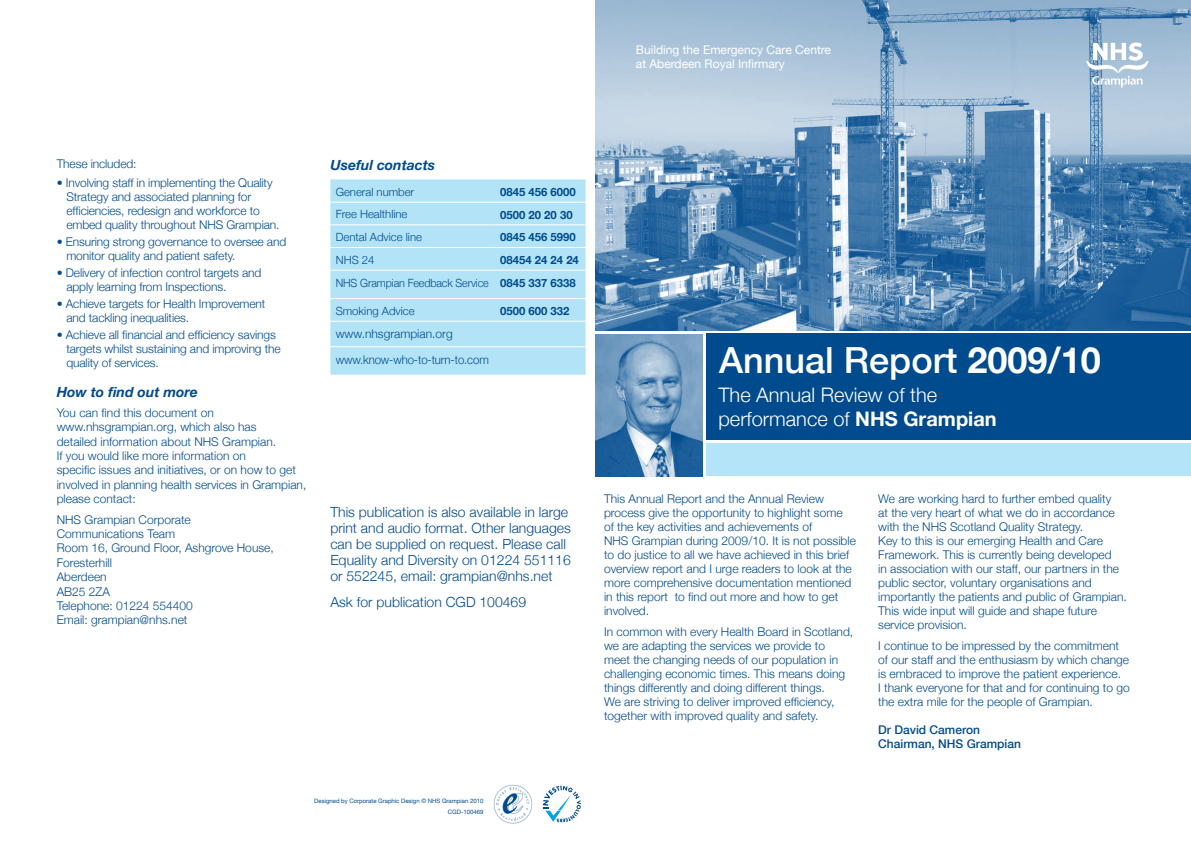
<style>
.page{position:relative;width:1191px;height:842px;background:#fff}
.page>*{position:absolute;margin:0;border:0;box-sizing:border-box;transform-origin:0 0}
.t1{font:500 36px "Helvetica Neue";color:#fff}
.t2{font:300 20px/24px "Helvetica Neue";color:#fff}
.t3{font:300 14px/16px "Helvetica Neue";color:#004b8d}
.t4{font:italic 700 14px "Helvetica Neue";color:#004b8d}
.t5{font:300 12px/14px "Helvetica Neue";color:#004b8d}
.t6{font:12px/14.4px "Helvetica Neue";color:#fff}
.t7{font:500 12px/14px "Helvetica Neue";color:#004b8d}
.t8{font:300 11.3px "Helvetica Neue";color:#004b8d}
.t9{font:300 11.3px/22.6px "Helvetica Neue";color:#004b8d;text-align:right;scale:.95 1}
.t10{font:700 11.3px "Helvetica Neue";color:#004b8d}
.t11{font:6px/11px "Helvetica Neue";color:#004b8d;text-align:right}
.s1{font-weight:700}
</style>
<div class="page">
<img style="left:596px;top:0;width:595px;height:331px">
<svg style="left:1086px;top:43px;width:62px;height:45px"></svg>
<div style="left:330px;top:179px;width:255px;height:196px;background:#b3e3f7"></div>
<hr style="left:330px;top:202px;width:165px;height:1px;background:#fff">
<hr style="left:495px;top:202px;width:90px;height:1px;background:#fff">
<hr style="left:330px;top:224px;width:165px;height:1px;background:#fff">
<hr style="left:495px;top:224px;width:90px;height:1px;background:#fff">
<hr style="left:330px;top:247px;width:165px;height:1px;background:#fff">
<hr style="left:495px;top:247px;width:90px;height:1px;background:#fff">
<hr style="left:330px;top:298px;width:165px;height:1px;background:#fff">
<hr style="left:495px;top:298px;width:90px;height:1px;background:#fff">
<hr style="left:330px;top:270px;width:165px;height:1px;background:#fff">
<hr style="left:495px;top:270px;width:90px;height:1px;background:#fff">
<hr style="left:330px;top:321px;width:165px;height:1px;background:#fff">
<hr style="left:495px;top:321px;width:90px;height:1px;background:#fff">
<hr style="left:330px;top:346px;width:165px;height:1px;background:#fff">
<hr style="left:495px;top:346px;width:90px;height:1px;background:#fff">
<img style="left:493px;top:784px;width:40px;height:40px">
<div style="left:706px;top:334px;width:485px;height:106px;background:#004b8d"></div>
<img style="left:595px;top:334px;width:107px;height:142px">
<div style="left:706px;top:443px;width:485px;height:33px;background:#b3e4f7"></div>
<svg style="left:543px;top:786px;width:38px;height:36px"></svg>
<p class="t6" style="left:636px;top:42px;width:197px">Building the Emergency Care Centre at Aberdeen Royal Infirmary</p>
<p class="t5" style="left:57px;top:156px;width:81px">These included:</p>
<p class="t4" style="left:330px;top:156px;width:106px">Useful contacts</p>
<p class="t5" style="left:66px;top:175px;width:215px;text-indent:-10px">• Involving staff in implementing the Quality Strategy and associated planning for efficiencies, redesign and workforce to embed quality throughout NHS Grampian.</p>
<p class="t5" style="left:66px;top:234px;width:221px;text-indent:-10px">• Ensuring strong governance to oversee and monitor quality and patient safety.</p>
<p class="t5" style="left:66px;top:265px;width:196px;text-indent:-10px">• Delivery of infection control targets and apply learning from Inspections.</p>
<p class="t5" style="left:66px;top:296px;width:201px;text-indent:-10px">• Achieve targets for Health Improvement and tackling inequalities.</p>
<p class="t5" style="left:66px;top:327px;width:216px;text-indent:-10px">• Achieve all financial and efficiency savings targets whilst sustaining and improving the quality of services.</p>
<p class="t4" style="left:57px;top:384px;width:143px">How to find out more</p>
<p class="t5" style="left:57px;top:405px;width:251px;line-height:14.4px">You can find this document on www.nhsgrampian.org, which also has<br>detailed information about NHS Grampian.<br>If you would like more information on<br>specific issues and initiatives, or on how to get involved in planning health services in Grampian, please contact:</p>
<p class="t5" style="left:57px;top:512px;width:218px;line-height:14.4px">NHS Grampian Corporate<br>Communications Team<br>Room 16, Ground Floor, Ashgrove House,<br>Foresterhill<br>Aberdeen<br>AB25 2ZA<br>Telephone: 01224 554400<br>Email: grampian@nhs.net</p>
<p class="t8" style="left:336px;top:185px;width:80px">General number</p>
<p class="t10" style="left:500px;top:185px;width:77px">0845 456 6000</p>
<p class="t8" style="left:336px;top:208px;width:73px">Free Healthline</p>
<p class="t10" style="left:500px;top:208px;width:74px">0500 20 20 30</p>
<p class="t8" style="left:336px;top:230px;width:88px">Dental Advice line</p>
<p class="t10" style="left:500px;top:230px;width:77px">0845 456 5990</p>
<p class="t8" style="left:336px;top:253px;width:40px">NHS 24</p>
<p class="t9" style="left:336px;top:248px;width:257px"><span class="s1">08454 24 24 24<br></span>NHS Grampian Feedback Service <span class="s1">0845 337 6338</span></p>
<p class="t8" style="left:336px;top:304px;width:80px">Smoking Advice</p>
<p class="t10" style="left:500px;top:304px;width:71px">0500 600 332</p>
<p class="t5" style="left:336px;top:321px;width:155px;line-height:25.5px">www.nhsgrampian.org www.know-who-to-turn-to.com</p>
<p class="t3" style="left:330px;top:503px;width:242px">This publication is also available in large print and audio format. Other languages can be supplied on request. Please call Equality and Diversity on 01224 551116 or 552245, email: grampian@nhs.net</p>
<p class="t3" style="left:330px;top:593px;width:197px">Ask for publication CGD 100469</p>
<p class="t11" style="left:314px;top:795px;width:171px">Designed by Corporate Graphic Design © NHS Grampian 2010<br>CGD-100469</p>
<h1 class="t1" style="left:719px;top:338px;width:383px">Annual Report <span class="s1">2009/10</span></h1>
<h2 class="t2" style="left:718px;top:382px;width:280px">The Annual Review of the performance of <span class="s1">NHS Grampian</span></h2>
<p class="t5" style="left:604px;top:492px;width:253px">This Annual Report and the Annual Review process give the opportunity to highlight some<br>of the key activities and achievements of<br>NHS Grampian during 2009/10. It is not possible to do justice to all we have achieved in this brief overview report and I urge readers to look at the more comprehensive documentation mentioned in this report to find out more and how to get involved.</p>
<p class="t5" style="left:604px;top:625px;width:251px">In common with every Health Board in Scotland, we are adapting the services we provide to meet the changing needs of our population in challenging economic times. This means doing things differently and doing different things.<br>We are striving to deliver improved efficiency, together with improved quality and safety.</p>
<p class="t5" style="left:878px;top:491px;width:250px">We are working hard to further embed quality<br>at the very heart of what we do in accordance with the NHS Scotland Quality Strategy.<br>Key to this is our emerging Health and Care Framework. This is currently being developed<br>in association with our staff, our partners in the public sector, voluntary organisations and importantly the patients and public of Grampian.<br>This wide input will guide and shape future service provision.</p>
<p class="t5" style="left:878px;top:638px;width:253px">I continue to be impressed by the commitment of our staff and the enthusiasm by which change is embraced to improve the patient experience.<br>I thank everyone for that and for continuing to go the extra mile for the people of Grampian.</p>
<p class="t7" style="left:878px;top:722px;width:144px">Dr David Cameron<br>Chairman, NHS Grampian</p>
</div>
